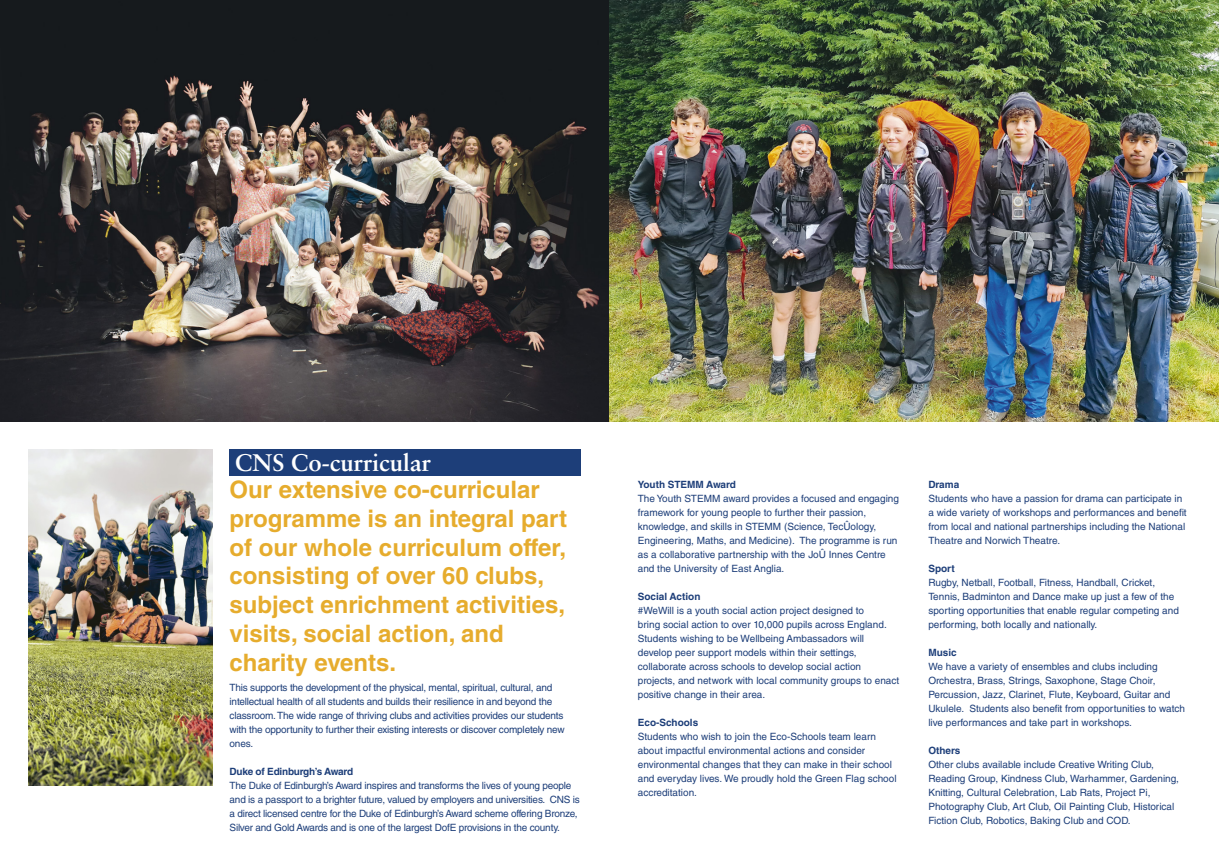
<style>
.page{position:relative;width:1219px;height:865px;background:#fff}
.page>*{position:absolute;margin:0;border:0;box-sizing:border-box;transform-origin:0 0}
.t1{font:700 24px/28.8px "Helvetica LT Std";color:#e6ac2d}
.t2{font:700 24px "Sabon LT Std";color:#fff}
.t3{font:10px/14px "Helvetica LT Std";color:#1d3e79}
.t4{font:10px/14px "Helvetica LT Std";letter-spacing:-.02em;color:#1d3e79}
.t5{font:700 10px "Helvetica LT Std";color:#1d3e79}
.t6{font:700 10px "Helvetica LT Std";letter-spacing:-.02em;color:#1d3e79}
</style>
<div class="page">
<div style="left:230px;top:449px;width:351px;height:27px;background:#1d3e79"></div>
<img style="left:0;top:0;width:609px;height:421px">
<img style="left:609px;top:0;width:610px;height:421px">
<img style="left:28px;top:449px;width:185px;height:336px">
<h1 class="t2" style="left:235px;top:447px;width:198px">CNS Co-curricular</h1>
<h1 class="t1" style="left:230px;top:474px;width:339px">Our extensive co-curricular programme is an integral part of our whole curriculum offer, consisting of over 60 clubs, subject enrichment activities, visits, social action, and charity events.</h1>
<p class="t4" style="left:230px;top:680px;width:337px">This supports the development of the physical, mental, spiritual, cultural, and intellectual health of all students and builds their resilience in and beyond the classroom. The wide range of thriving clubs and activities provides our students with the opportunity to further their existing interests or discover completely new ones.</p>
<p class="t6" style="left:230px;top:765px;width:125px">Duke of Edinburgh’s Award</p>
<p class="t4" style="left:230px;top:778px;width:352px">The Duke of Edinburgh’s Award inspires and transforms the lives of young people and is a passport to a brighter future, valued by employers and universities. CNS is a direct licensed centre for the Duke of Edinburgh’s Award scheme offering Bronze, Silver and Gold Awards and is one of the largest DofE provisions in the county.</p>
<p class="t5" style="left:638px;top:478px;width:100px">Youth STEMM Award</p>
<p class="t3" style="left:638px;top:491px;width:263px">The Youth STEMM award provides a focused and engaging framework for young people to further their passion, knowledge, and skills in STEMM (Science, Technology, Engineering, Maths, and Medicine). The programme is run as a collaborative partnership with the John Innes Centre and the University of East Anglia.</p>
<p class="t5" style="left:638px;top:590px;width:64px">Social Action</p>
<p class="t3" style="left:638px;top:603px;width:263px">#WeWill is a youth social action project designed to<br>bring social action to over 10,000 pupils across England.<br>Students wishing to be Wellbeing Ambassadors will develop peer support models within their settings, collaborate across schools to develop social action projects, and network with local community groups to enact positive change in their area.</p>
<p class="t5" style="left:638px;top:716px;width:62px">Eco-Schools</p>
<p class="t3" style="left:638px;top:729px;width:260px">Students who wish to join the Eco-Schools team learn about impactful environmental actions and consider environmental changes that they can make in their school and everyday lives. We proudly hold the Green Flag school accreditation.</p>
<p class="t5" style="left:928px;top:478px;width:32px">Drama</p>
<p class="t3" style="left:928px;top:491px;width:260px">Students who have a passion for drama can participate in a wide variety of workshops and performances and benefit from local and national partnerships including the National Theatre and Norwich Theatre.</p>
<p class="t5" style="left:928px;top:562px;width:28px">Sport</p>
<p class="t3" style="left:928px;top:575px;width:252px">Rugby, Netball, Football, Fitness, Handball, Cricket, Tennis, Badminton and Dance make up just a few of the sporting opportunities that enable regular competing and performing, both locally and nationally.</p>
<p class="t5" style="left:928px;top:646px;width:30px">Music</p>
<p class="t3" style="left:928px;top:659px;width:258px">We have a variety of ensembles and clubs including Orchestra, Brass, Strings, Saxophone, Stage Choir, Percussion, Jazz, Clarinet, Flute, Keyboard, Guitar and Ukulele. Students also benefit from opportunities to watch live performances and take part in workshops.</p>
<p class="t5" style="left:928px;top:744px;width:34px">Others</p>
<p class="t3" style="left:928px;top:757px;width:252px">Other clubs available include Creative Writing Club, Reading Group, Kindness Club, Warhammer, Gardening, Knitting, Cultural Celebration, Lab Rats, Project Pi, Photography Club, Art Club, Oil Painting Club, Historical Fiction Club, Robotics, Baking Club and COD.</p>
</div>
